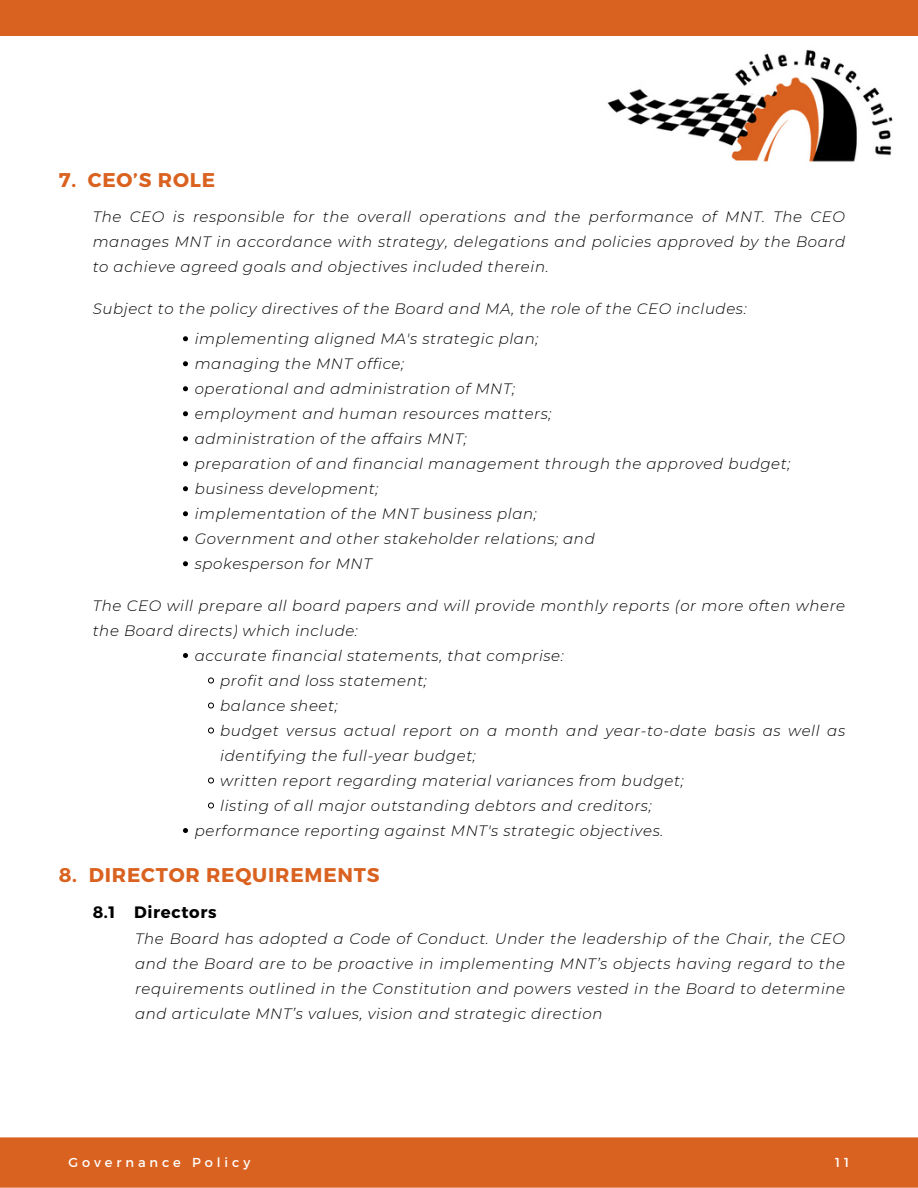
<style>
.page{position:relative;width:918px;height:1188px;background:#fff}
.page>*{position:absolute;margin:0;border:0;box-sizing:border-box;transform-origin:0 0}
.t1{font:700 19.8px "Montserrat";letter-spacing:.04em;color:#da6220}
.t2{font:700 16.5px "Montserrat";letter-spacing:.04em;color:#000}
.t3{font:italic 300 15px/25px "Montserrat";letter-spacing:.04em;color:#000;text-align:justify}
.t4{font:13.05px "Montserrat";letter-spacing:.3em;color:#fff}
</style>
<div class="page">
<img style="left:607px;top:49px;width:286px;height:113px">
<div style="left:0;top:0;width:918px;height:36px;background:#da6220"></div>
<div style="left:0;top:1137px;width:918px;height:51px;background:#da6220"></div>
<svg style="left:183px;top:336px;width:5px;height:5px"></svg>
<svg style="left:183px;top:361px;width:5px;height:5px"></svg>
<svg style="left:183px;top:386px;width:5px;height:5px"></svg>
<svg style="left:183px;top:411px;width:5px;height:5px"></svg>
<svg style="left:183px;top:436px;width:5px;height:5px"></svg>
<svg style="left:183px;top:461px;width:5px;height:5px"></svg>
<svg style="left:183px;top:486px;width:5px;height:5px"></svg>
<svg style="left:183px;top:511px;width:5px;height:5px"></svg>
<svg style="left:183px;top:536px;width:5px;height:5px"></svg>
<svg style="left:183px;top:561px;width:5px;height:5px"></svg>
<svg style="left:183px;top:653px;width:5px;height:5px"></svg>
<svg style="left:208px;top:678px;width:6px;height:5px"></svg>
<svg style="left:208px;top:703px;width:6px;height:5px"></svg>
<svg style="left:208px;top:728px;width:6px;height:5px"></svg>
<svg style="left:208px;top:778px;width:6px;height:5px"></svg>
<svg style="left:208px;top:803px;width:6px;height:5px"></svg>
<svg style="left:183px;top:828px;width:5px;height:5px"></svg>
<p class="t1" style="left:59px;top:167px;width:158px">7. CEO’S ROLE</p>
<p class="t3" style="left:93px;top:204px;width:754px">The CEO is responsible for the overall operations and the performance of MNT. The CEO manages MNT in accordance with strategy, delegations and policies approved by the Board to achieve agreed goals and objectives included therein.</p>
<p class="t3" style="left:93px;top:296px;width:655px">Subject to the policy directives of the Board and MA, the role of the CEO includes:</p>
<h1 class="t3" style="left:195px;top:326px;width:345px">implementing aligned MA's strategic plan;</h1>
<h3 class="t3" style="left:195px;top:351px;width:211px">managing the MNT office;</h3>
<h3 class="t3" style="left:195px;top:376px;width:322px">operational and administration of MNT;</h3>
<p class="t3" style="left:195px;top:401px;width:358px">employment and human resources matters;</p>
<p class="t3" style="left:195px;top:426px;width:274px">administration of the affairs MNT;</p>
<p class="t3" style="left:195px;top:451px;width:597px">preparation of and financial management through the approved budget;</p>
<p class="t3" style="left:195px;top:476px;width:185px">business development;</p>
<p class="t3" style="left:195px;top:501px;width:344px">implementation of the MNT business plan;</p>
<p class="t3" style="left:195px;top:526px;width:402px">Government and other stakeholder relations; and</p>
<p class="t3" style="left:195px;top:551px;width:179px">spokesperson for MNT</p>
<p class="t3" style="left:93px;top:593px;width:754px">The CEO will prepare all board papers and will provide monthly reports (or more often where the Board directs) which include:</p>
<p class="t3" style="left:195px;top:643px;width:371px">accurate financial statements, that comprise:</p>
<p class="t3" style="left:220px;top:668px;width:208px">profit and loss statement;</p>
<h3 class="t3" style="left:220px;top:693px;width:119px">balance sheet;</h3>
<p class="t3" style="left:220px;top:718px;width:626px">budget versus actual report on a month and year-to-date basis as well as identifying the full-year budget;</p>
<p class="t3" style="left:220px;top:768px;width:465px">written report regarding material variances from budget;</p>
<p class="t3" style="left:220px;top:793px;width:433px">listing of all major outstanding debtors and creditors;</p>
<p class="t3" style="left:195px;top:818px;width:470px">performance reporting against MNT's strategic objectives.</p>
<h2 class="t1" style="left:59px;top:862px;width:322px">8. DIRECTOR REQUIREMENTS</h2>
<h1 class="t2" style="left:93px;top:901px;width:125px">8.1 Directors</h1>
<p class="t3" style="left:135px;top:926px;width:712px">The Board has adopted a Code of Conduct. Under the leadership of the Chair, the CEO and the Board are to be proactive in implementing MNT’s objects having regard to the requirements outlined in the Constitution and powers vested in the Board to determine and articulate MNT’s values, vision and strategic direction</p>
<p class="t4" style="left:68px;top:1154px;width:183px">Governance Policy</p>
<p class="t4" style="left:835px;top:1154px;width:15px">1 1</p>
</div>
